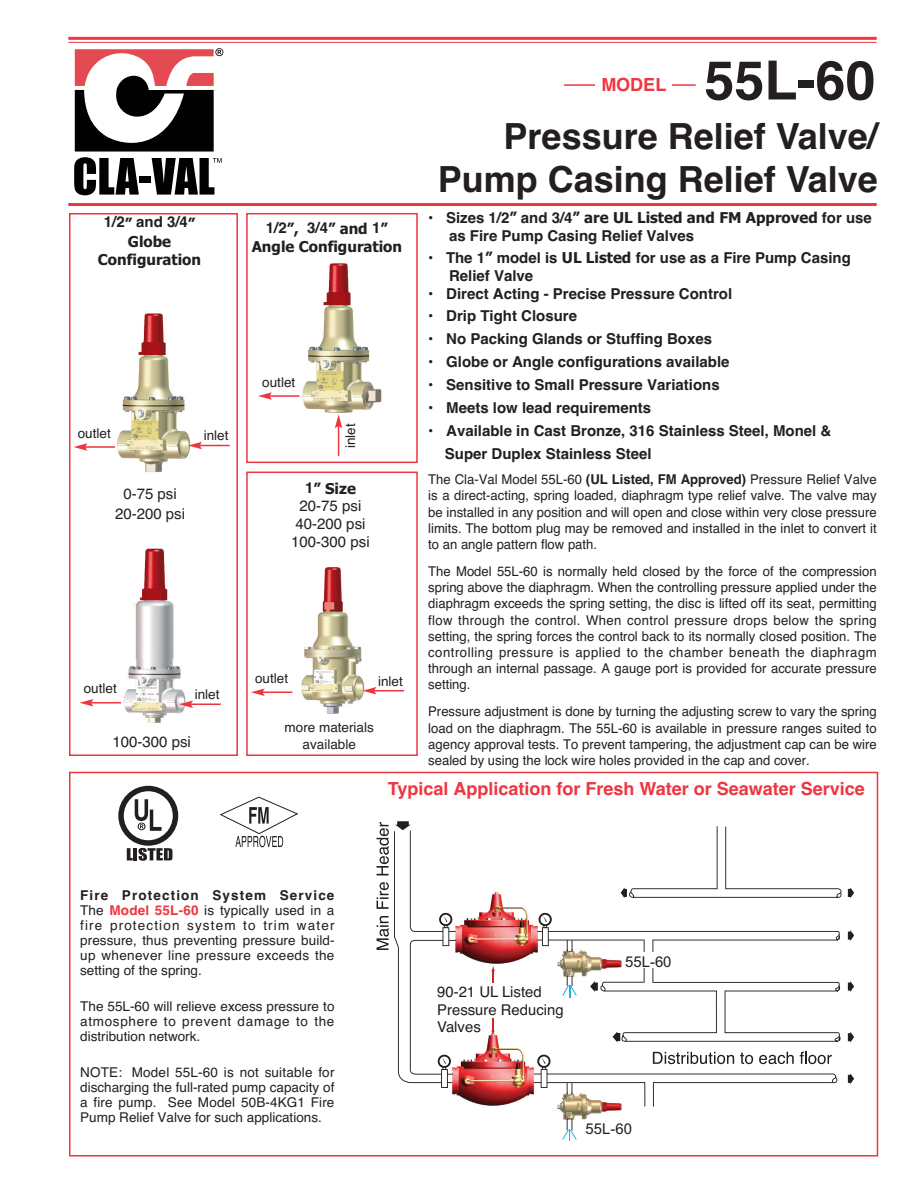
<style>
.page{position:relative;width:918px;height:1188px;background:#fff}
.page>*{position:absolute;margin:0;border:0;box-sizing:border-box;transform-origin:0 0}
.t1{font:700 54px "Helvetica";color:#231f20}
.t2{font:700 36px/43.2px "Helvetica";color:#231f20;text-align:right}
.t3{font:700 18px "Helvetica";color:#ee3640}
.t4{font:700 15px/17.9px "Helvetica";color:#231f20}
.t5{font:700 15px/18px "Tahoma";color:#231f20;text-align:center}
.t6{font:15px/18px "Helvetica";color:#231f20;text-align:center}
.t7{font:14.85px/17.9px "Helvetica";color:#201d1e}
.t8{font:14.85px "Arial";color:#201d1e}
.t9{font:13.5px/16.2px "Helvetica";color:#231f20;text-align:justify}
.s1{font-family:"Tahoma"}
.s2{font-family:"Helvetica"}
.s3{font-weight:700}
.s4{font-weight:700;color:#ee3640}
</style>
<div class="page">
<div style="left:246px;top:472px;width:172px;height:284px;border:2px solid #ee3640"></div>
<div style="left:246px;top:213px;width:172px;height:250px;border:2px solid #ee3640"></div>
<div style="left:69px;top:213px;width:169px;height:543px;border:2px solid #ee3640"></div>
<img style="left:301px;top:567px;width:64px;height:147px">
<img style="left:123px;top:549px;width:62px;height:174px">
<div style="left:118px;top:786px;width:60px;height:60px;border:5px solid #231f20;border-radius:50%"></div>
<svg style="left:135px;top:799px;width:27px;height:32px"></svg>
<svg style="left:127px;top:848px;width:45px;height:13px"></svg>
<svg style="left:220px;top:797px;width:78px;height:50px"></svg>
<hr style="left:68px;top:37px;width:809px;height:3px;background:#ee3640">
<hr style="left:68px;top:42px;width:809px;height:1px;background:#ee3640">
<svg style="left:74px;top:48px;width:149px;height:147px"></svg>
<hr style="left:68px;top:203px;width:809px;height:3px;background:#ee3640">
<hr style="left:564px;top:84px;width:132px;height:2px;background:#ee3640">
<div style="left:596px;top:76px;width:76px;height:20px;background:#fff"></div>
<img style="left:117px;top:313px;width:73px;height:160px">
<img style="left:452px;top:1034px;width:82px;height:72px">
<img style="left:456px;top:892px;width:90px;height:72px">
<svg style="left:621px;top:826px;width:221px;height:72px"></svg>
<svg style="left:848px;top:887px;width:6px;height:11px"></svg>
<svg style="left:848px;top:930px;width:6px;height:11px"></svg>
<svg style="left:848px;top:981px;width:6px;height:11px"></svg>
<svg style="left:848px;top:1032px;width:6px;height:11px"></svg>
<svg style="left:848px;top:1073px;width:6px;height:11px"></svg>
<svg style="left:491px;top:1018px;width:4px;height:17px"></svg>
<svg style="left:491px;top:965px;width:4px;height:18px"></svg>
<img style="left:557px;top:1107px;width:65px;height:13px">
<svg style="left:562px;top:1118px;width:15px;height:23px"></svg>
<svg style="left:537px;top:913px;width:304px;height:129px"></svg>
<svg style="left:376px;top:821px;width:80px;height:267px"></svg>
<svg style="left:534px;top:1052px;width:303px;height:55px"></svg>
<img style="left:302px;top:263px;width:80px;height:150px">
<div style="left:69px;top:772px;width:809px;height:385px;border:2px solid #ee3640"></div>
<hr style="left:338px;top:426px;width:1px;height:30px;background:#ee3640">
<svg style="left:335px;top:414px;width:7px;height:14px"></svg>
<hr style="left:269px;top:395px;width:31px;height:2px;background:#ee3640">
<svg style="left:258px;top:392px;width:14px;height:8px"></svg>
<hr style="left:85px;top:446px;width:30px;height:2px;background:#ee3640">
<svg style="left:74px;top:443px;width:13px;height:8px"></svg>
<hr style="left:199px;top:445px;width:31px;height:1px;background:#ee3640">
<svg style="left:188px;top:442px;width:14px;height:7px"></svg>
<hr style="left:262px;top:692px;width:30px;height:1px;background:#ee3640">
<svg style="left:251px;top:689px;width:14px;height:7px"></svg>
<hr style="left:374px;top:690px;width:30px;height:2px;background:#ee3640">
<svg style="left:362px;top:687px;width:14px;height:8px"></svg>
<hr style="left:91px;top:702px;width:30px;height:2px;background:#ee3640">
<svg style="left:80px;top:699px;width:13px;height:8px"></svg>
<hr style="left:190px;top:704px;width:31px;height:1px;background:#ee3640">
<svg style="left:179px;top:701px;width:14px;height:7px"></svg>
<h3 class="t3" style="left:601px;top:74px;width:66px">model</h3>
<h1 class="t1" style="left:704px;top:49px;width:173px">55l-60</h1>
<p class="t4" style="left:104px;top:213px;width:93px">1/2<span class="s1">”</span> and 3/4<span class="s1">”</span></p>
<p class="t5" style="left:98px;top:233px;width:105px">Globe<br>Configuration</p>
<p class="t9" style="left:78px;top:425px;width:35px">outlet</p>
<p class="t9" style="left:204px;top:428px;width:26px">inlet</p>
<p class="t6" style="left:115px;top:484px;width:72px;line-height:20.2px">0-75 psi<br>20-200 psi</p>
<p class="t9" style="left:84px;top:681px;width:35px">outlet</p>
<p class="t9" style="left:195px;top:686px;width:26px">inlet</p>
<p class="t6" style="left:112px;top:733px;width:80px">100-300 psi</p>
<p class="t4" style="left:266px;top:219px;width:123px">1/2<span class="s1">”,</span> 3/4<span class="s1">” and</span> 1<span class="s1">”</span></p>
<p class="t5" style="left:252px;top:238px;width:152px">Angle Configuration</p>
<p class="t9" style="left:262px;top:374px;width:35px">outlet</p>
<p class="t9" style="left:342px;top:448px;width:26px;rotate:-90deg">inlet</p>
<p class="t5" style="left:305px;top:480px;width:52px"><span class="s2">1</span>” Size</p>
<p class="t6" style="left:291px;top:497px;width:80px">20-75 psi<br>40-200 psi<br>100-300 psi</p>
<p class="t9" style="left:255px;top:670px;width:35px">outlet</p>
<p class="t9" style="left:378px;top:673px;width:26px">inlet</p>
<p class="t9" style="left:285px;top:720px;width:91px;text-align:center">more materials available</p>
<h2 class="t2" style="left:438px;top:115px;width:442px">Pressure Relief Valve/<br>Pump Casing Relief Valve</h2>
<p class="t5" style="left:428px;top:209px;width:445px"><span class="s2">• Sizes 1/2</span>” <span class="s2">and 3/4</span>” are UL Listed and FM Approved <span class="s2">for use</span></p>
<p class="t4" style="left:449px;top:227px;width:247px">as Fire Pump Casing Relief Valves</p>
<p class="t4" style="left:449px;top:249px;width:403px;text-indent:-21px">• The 1<span class="s1">”</span> model is <span class="s1">UL Listed</span> for use as a Fire Pump Casing<br>Relief Valve</p>
<p class="t4" style="left:428px;top:285px;width:305px">• direct Acting - Precise Pressure Control</p>
<p class="t4" style="left:428px;top:307px;width:150px">• drip Tight Closure</p>
<p class="t4" style="left:428px;top:330px;width:285px">• No Packing Glands or Stuffing Boxes</p>
<p class="t4" style="left:428px;top:353px;width:303px">• Globe or Angle configurations available</p>
<p class="t4" style="left:428px;top:376px;width:293px">• Sensitive to Small Pressure Variations</p>
<p class="t4" style="left:428px;top:399px;width:225px">• meets low lead requirements</p>
<p class="t4" style="left:445px;top:419px;width:388px;line-height:22.8px;text-indent:-17px">• Available in Cast Bronze, 316 Stainless Steel, monel &amp;<br>Super duplex Stainless Steel</p>
<p class="t9" style="left:428px;top:472px;width:450px">The Cla-Val Model 55L-60 <span class="s3">(Ul listed, Fm Approved)</span> Pressure Relief Valve is a direct-acting, spring loaded, diaphragm type relief valve. The valve may be installed in any position and will open and close within very close pressure limits. The bottom plug may be removed and installed in the inlet to convert it to an angle pattern flow path.</p>
<p class="t9" style="left:428px;top:563px;width:450px">The Model 55L-60 is normally held closed by the force of the compression spring above the diaphragm. When the controlling pressure applied under the diaphragm exceeds the spring setting, the disc is lifted off its seat, permitting flow through the control. When control pressure drops below the spring setting, the spring forces the control back to its normally closed position. The controlling pressure is applied to the chamber beneath the diaphragm through an internal passage. A gauge port is provided for accurate pressure setting.</p>
<p class="t9" style="left:428px;top:704px;width:450px">Pressure adjustment is done by turning the adjusting screw to vary the spring load on the diaphragm. The 55L-60 is available in pressure ranges suited to agency approval tests. To prevent tampering, the adjustment cap can be wire sealed by using the lock wire holes provided in the cap and cover.</p>
<h3 class="t3" style="left:388px;top:778px;width:479px">Typical Application for Fresh Water or Seawater Service</h3>
<p class="t9" style="left:80px;top:888px;width:256px;line-height:15px"><span class="s3">Fire Protection System Service </span>The <span class="s4">model 55l-60</span> is typically used in a fire protection system to trim water pressure, thus preventing pressure build&shy;up whenever line pressure exceeds the setting of the spring.</p>
<p class="t9" style="left:80px;top:999px;width:256px;line-height:15px">The 55L-60 will relieve excess pressure to atmosphere to prevent damage to the distribution network.</p>
<p class="t9" style="left:80px;top:1065px;width:256px;line-height:15px">NOTE: Model 55L-60 is not suitable for discharging the full-rated pump capacity of a fire pump. See Model 50B-4KG1 Fire Pump Relief Valve for such applications.</p>
<p class="t7" style="left:437px;top:983px;width:128px">90-21 UL Listed<br>Pressure Reducing<br>Valves</p>
<p class="t8" style="left:625px;top:952px;width:48px">55L-60</p>
<p class="t8" style="left:586px;top:1119px;width:48px">55L-60</p>
</div>
